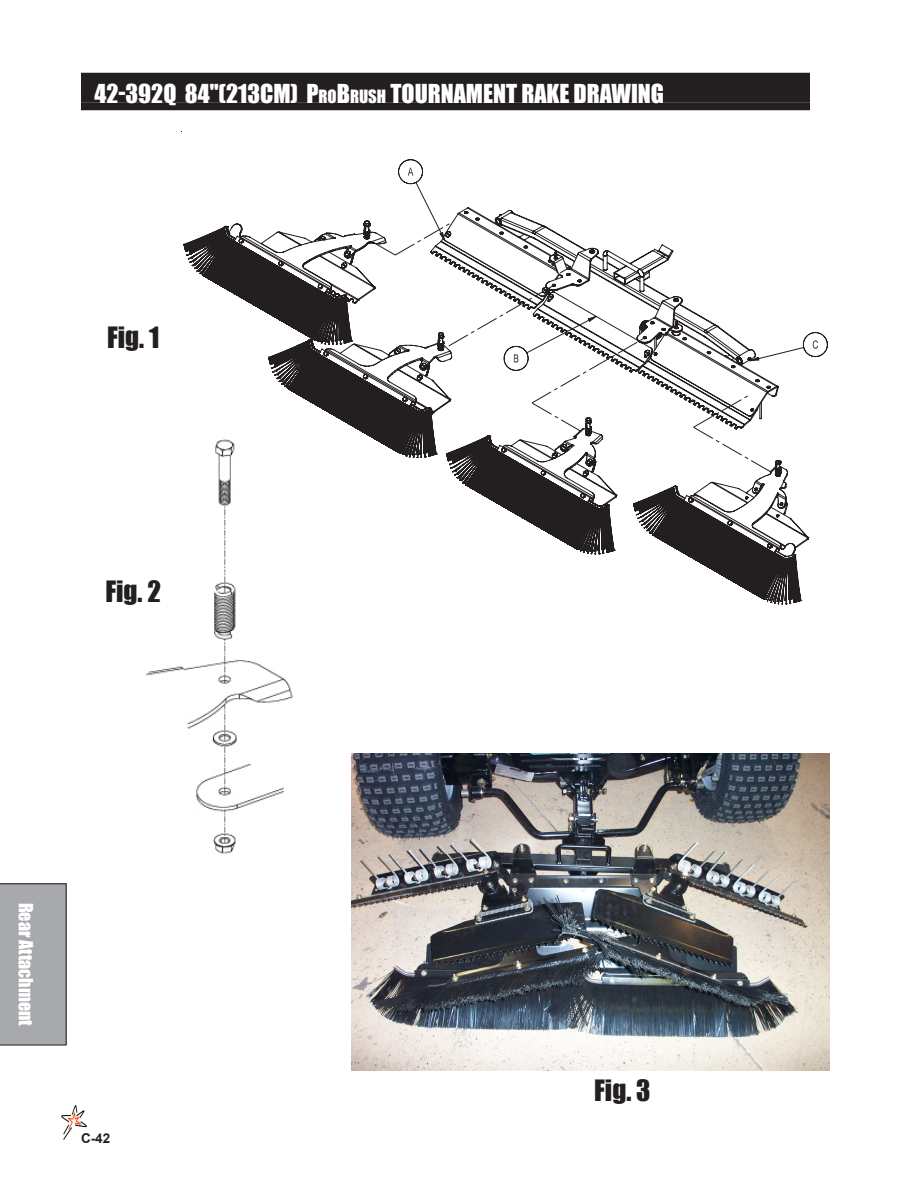
<style>
.page{position:relative;width:918px;height:1188px;background:#fff}
.page>*{position:absolute;margin:0;border:0;box-sizing:border-box;transform-origin:0 0}
.t1{font:27px "Impact";color:#231f20}
.Header_Left{font:24px "Impact";color:#fff}
.t2{font:18px "Impact";color:#fff}
.t3{font:700 13.5px "Arial";color:#231f20}
.s1{font-size:16.8px}
</style>
<div class="page">
<img style="left:61px;top:1105px;width:26px;height:35px">
<div style="left:79px;top:1133px;width:27px;height:8px;background:#fff"></div>
<div style="left:0;top:883px;width:67px;height:162px;background:#a8a9ad"></div>
<svg style="left:399px;top:160px;width:24px;height:24px"></svg>
<svg style="left:184px;top:222px;width:643px;height:382px"></svg>
<svg style="left:224px;top:226px;width:564px;height:331px"></svg>
<svg style="left:364px;top:226px;width:417px;height:250px"></svg>
<svg style="left:364px;top:219px;width:378px;height:255px"></svg>
<svg style="left:376px;top:222px;width:394px;height:250px"></svg>
<img style="left:352px;top:754px;width:478px;height:317px">
<div style="left:81px;top:73px;width:729px;height:30px;background:#231f20"></div>
<div style="left:81px;top:103px;width:729px;height:7px;background:#231f20"></div>
<img style="left:145px;top:437px;width:169px;height:417px">
<p class="Header_Left" style="left:94px;top:75px;width:571px">42-392Q 84"(213CM) P<span class="s1">RO</span>B<span class="s1">RUSH</span> TOURNAMENT RAKE DRAWING</p>
<p class="t1" style="left:107px;top:316px;width:54px">Fig. 1</p>
<p class="t1" style="left:105px;top:570px;width:57px">Fig. 2</p>
<p class="t2" style="left:40px;top:903px;width:125px;rotate:90deg">Rear Attachment</p>
<p class="t3" style="left:81px;top:1129px;width:31px">C-42</p>
<p class="t1" style="left:594px;top:1070px;width:58px">Fig. 3</p>
</div>
